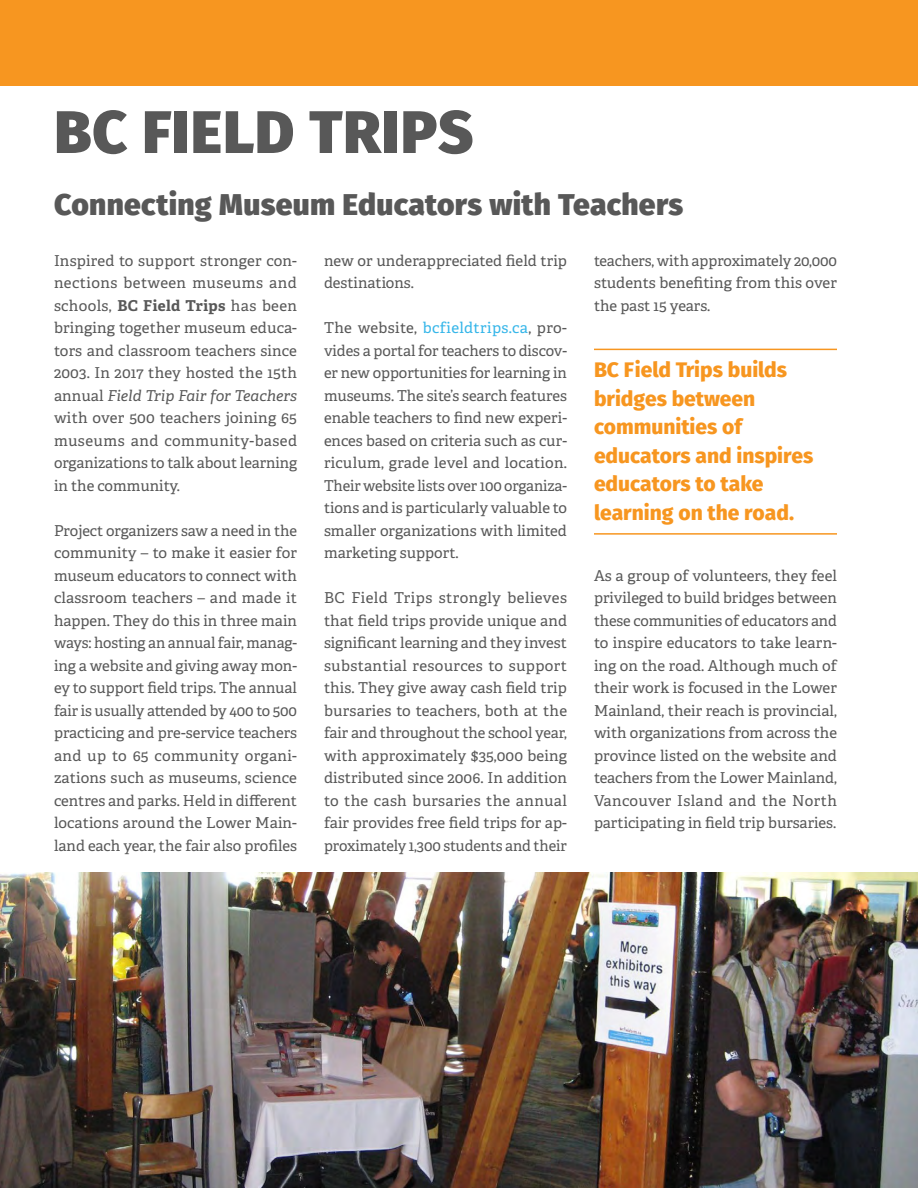
<style>
.page{position:relative;width:918px;height:1188px;background:#fff}
.page>*{position:absolute;margin:0;border:0;box-sizing:border-box;transform-origin:0 0}
.t1{font:800 60px "Fira Sans";letter-spacing:.015em;color:#585858}
.t2{font:800 30px "Fira Sans";letter-spacing:.01em;color:#585858}
.t3{font:800 21px/28.5px "Fira Sans";color:#f79620}
.t4{font:15px/22.5px "Adelle";color:#585858;text-align:justify}
.s1{font-weight:700}
.s2{font-style:italic}
.s3{color:#36b6e9}
</style>
<div class="page">
<div style="left:0;top:0;width:918px;height:86px;background:#f79620"></div>
<img style="left:0;top:872px;width:918px;height:316px">
<hr style="left:594px;top:349px;width:243px;height:1px;background:#f79620">
<hr style="left:594px;top:533px;width:243px;height:2px;background:#f79620">
<h1 class="t1" style="left:54px;top:90px;width:421px">BC FIELD TRIPS</h1>
<h2 class="t2" style="left:54px;top:183px;width:631px">Connecting Museum Educators with Teachers</h2>
<p class="t4" style="left:54px;top:248px;width:245px">Inspired to support stronger con&shy;nections between museums and schools, <span class="s1">BC Field Trips</span> has been bringing together museum educa&shy;tors and classroom teachers since 2003. In 2017 they hosted the 15th annual <span class="s2">Field Trip Fair for Teachers </span>with over 500 teachers joining 65 museums and community-based organizations to talk about learning in the community.</p>
<p class="t4" style="left:54px;top:518px;width:245px">Project organizers saw a need in the community – to make it easier for museum educators to connect with classroom teachers – and made it happen. They do this in three main ways: hosting an annual fair, manag&shy;ing a website and giving away mon&shy;ey to support field trips. The annual fair is usually attended by 400 to 500 practicing and pre-service teachers and up to 65 community organi&shy;zations such as museums, science centres and parks. Held in different locations around the Lower Main&shy;land each year, the fair also profiles</p>
<p class="t4" style="left:324px;top:248px;width:245px">new or underappreciated field trip destinations.</p>
<p class="t4" style="left:324px;top:316px;width:245px">The website, <span class="s3">bcfieldtrips.ca</span>, pro&shy;vides a portal for teachers to discov&shy;er new opportunities for learning in museums. The site’s search features enable teachers to find new experi&shy;ences based on criteria such as cur&shy;riculum, grade level and location.<br>Their website lists over 100 organiza&shy;tions and is particularly valuable to smaller organizations with limited marketing support.</p>
<p class="t4" style="left:324px;top:586px;width:245px">BC Field Trips strongly believes that field trips provide unique and significant learning and they invest substantial resources to support this. They give away cash field trip bursaries to teachers, both at the fair and throughout the school year, with approximately $35,000 being distributed since 2006. In addition to the cash bursaries the annual fair provides free field trips for ap&shy;proximately 1,300 students and their</p>
<p class="t4" style="left:594px;top:248px;width:245px">teachers, with approximately 20,000 students benefiting from this over the past 15 years.</p>
<h3 class="t3" style="left:594px;top:354px;width:221px">BC Field Trips builds bridges between communities of educators and inspires educators to take learning on the road.</h3>
<p class="t4" style="left:594px;top:563px;width:245px">As a group of volunteers, they feel privileged to build bridges between these communities of educators and to inspire educators to take learn&shy;ing on the road. Although much of their work is focused in the Lower Mainland, their reach is provincial, with organizations from across the province listed on the website and teachers from the Lower Mainland, Vancouver Island and the North participating in field trip bursaries.</p>
</div>
